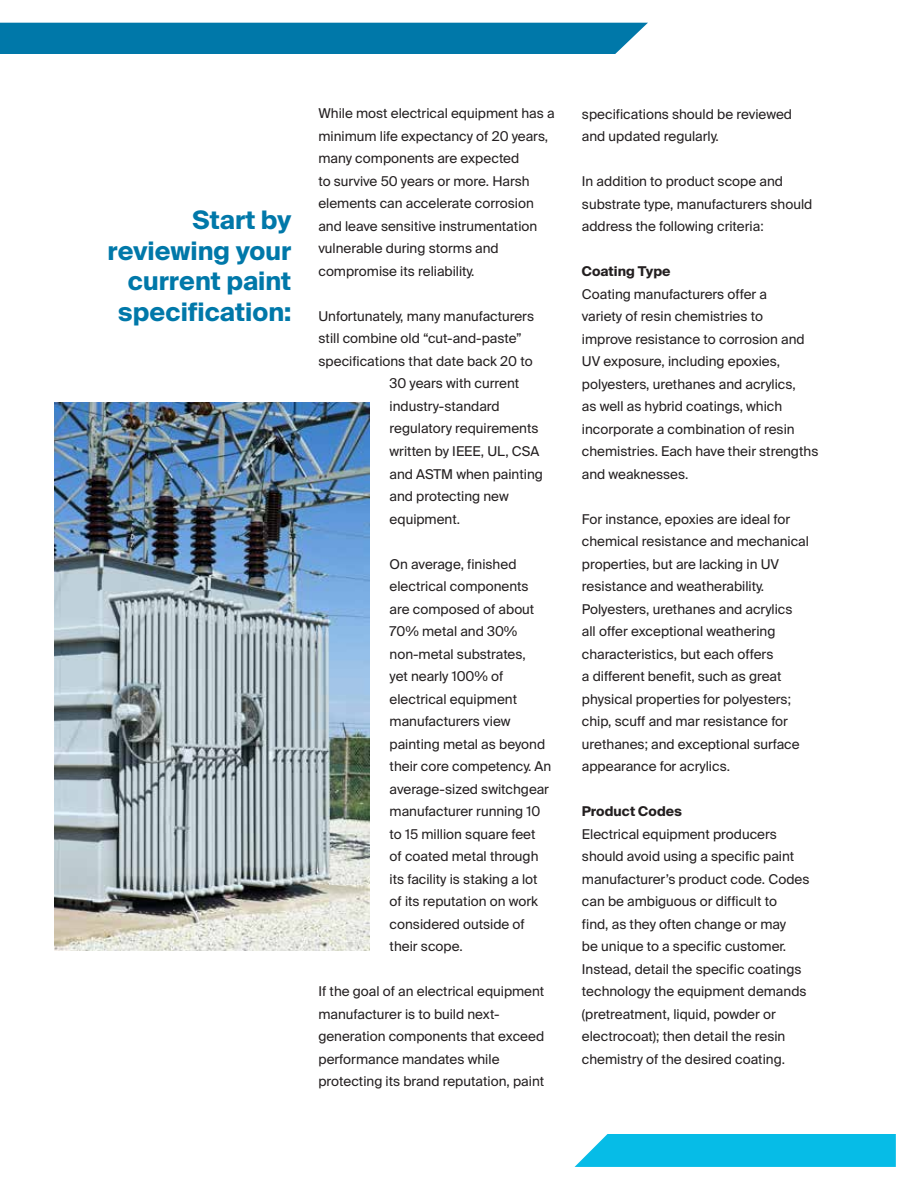
<style>
.page{position:relative;width:918px;height:1188px;background:#fff}
.page>*{position:absolute;margin:0;border:0;box-sizing:border-box;transform-origin:0 0}
.t1{font:700 25.5px/30.6px "Suisse Intl";color:#0078a9;text-align:right}
.t2{font:13.5px/22.5px "Suisse Intl";color:#231f20}
.t3{font:700 13.5px "Suisse Intl";color:#231f20}
</style>
<div class="page">
<div style="left:0;top:23px;width:648px;height:31px;background:#0078a9"></div>
<svg style="left:575px;top:1134px;width:321px;height:33px;background:#12bfe8"></svg>
<img style="left:54px;top:403px;width:315px;height:548px">
<h1 class="t1" style="left:108px;top:205px;width:185px">Start by reviewing your current paint specification:</h1>
<p class="t2" style="left:318px;top:103px;width:238px">While most electrical equipment has a minimum life expectancy of 20 years, many components are expected<br>to survive 50 years or more. Harsh elements can accelerate corrosion and leave sensitive instrumentation vulnerable during storms and compromise its reliability.</p>
<p class="t2" style="left:318px;top:305px;width:217px">Unfortunately, many manufacturers</p>
<p class="t2" style="left:318px;top:328px;width:205px">still combine old “cut-and-paste”</p>
<p class="t2" style="left:318px;top:350px;width:216px">specifications that date back 20 to</p>
<p class="t2" style="left:390px;top:373px;width:131px">30 years with current</p>
<p class="t2" style="left:390px;top:395px;width:112px">industry-standard</p>
<p class="t2" style="left:390px;top:418px;width:150px">regulatory requirements</p>
<p class="t2" style="left:390px;top:440px;width:151px">written by IEEE, UL, CSA</p>
<p class="t2" style="left:390px;top:463px;width:155px">and ASTM when painting</p>
<p class="t2" style="left:390px;top:485px;width:121px">and protecting new</p>
<p class="t2" style="left:390px;top:508px;width:72px">equipment.</p>
<p class="t2" style="left:390px;top:553px;width:163px">On average, finished electrical components are composed of about<br>70% metal and 30% non-metal substrates,<br>yet nearly 100% of electrical equipment manufacturers view painting metal as beyond their core competency. An average-sized switchgear manufacturer running 10 to 15 million square feet<br>of coated metal through its facility is staking a lot of its reputation on work considered outside of their scope.</p>
<p class="t2" style="left:318px;top:980px;width:227px">If the goal of an electrical equipment manufacturer is to build next&shy;generation components that exceed performance mandates while protecting its brand reputation, paint</p>
<p class="t2" style="left:582px;top:103px;width:212px">specifications should be reviewed and updated regularly.</p>
<p class="t2" style="left:582px;top:170px;width:232px">In addition to product scope and substrate type, manufacturers should address the following criteria:</p>
<p class="t3" style="left:582px;top:263px;width:90px">Coating Type</p>
<p class="t2" style="left:582px;top:283px;width:238px">Coating manufacturers offer a<br>variety of resin chemistries to<br>improve resistance to corrosion and<br>UV exposure, including epoxies, polyesters, urethanes and acrylics,<br>as well as hybrid coatings, which incorporate a combination of resin chemistries. Each have their strengths and weaknesses.</p>
<p class="t2" style="left:582px;top:508px;width:228px">For instance, epoxies are ideal for chemical resistance and mechanical properties, but are lacking in UV resistance and weatherability.<br>Polyesters, urethanes and acrylics all offer exceptional weathering characteristics, but each offers<br>a different benefit, such as great physical properties for polyesters; chip, scuff and mar resistance for urethanes; and exceptional surface appearance for acrylics.</p>
<p class="t3" style="left:582px;top:804px;width:102px">Product Codes</p>
<p class="t2" style="left:582px;top:823px;width:229px">Electrical equipment producers should avoid using a specific paint manufacturer’s product code. Codes can be ambiguous or difficult to<br>find, as they often change or may<br>be unique to a specific customer.<br>Instead, detail the specific coatings technology the equipment demands (pretreatment, liquid, powder or electrocoat); then detail the resin chemistry of the desired coating.</p>
</div>
